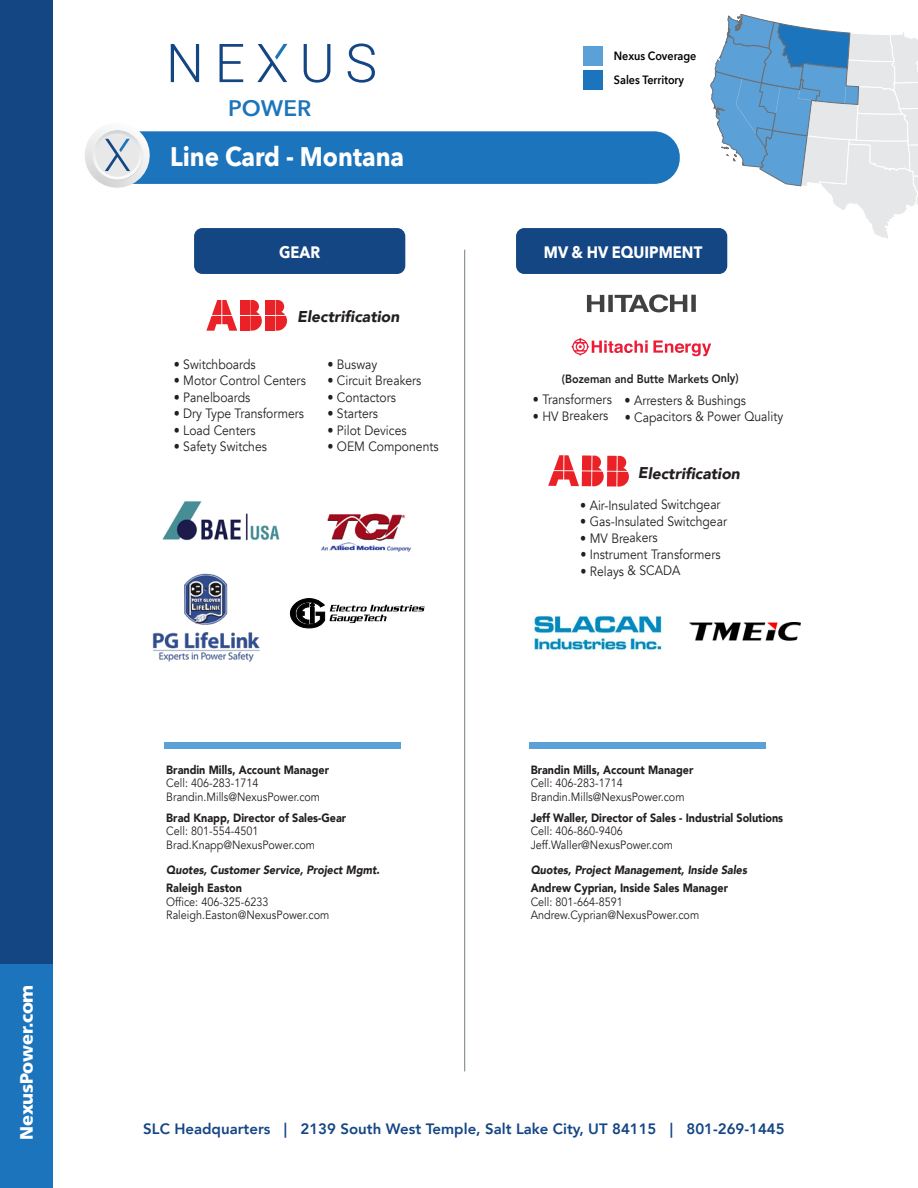
<style>
.page{position:relative;width:918px;height:1188px;background:#fff}
.page>*{position:absolute;margin:0;border:0;box-sizing:border-box;transform-origin:0 0}
.t1{font:700 26.85px "Avenir Next";color:#fff;scale:.9 1}
.t2{font:600 22.5px "Avenir Next";color:#1c75bb}
.t3{font:900 18px "Frutiger LT Std";letter-spacing:-.015em;color:#fff}
.t4{font:700 16.5px "Avenir Next";color:#fff;scale:.9 1}
.t5{font:italic 900 15.6px "Avenir";color:#231f20}
.t6{font:800 15px "Avenir";color:#144684}
.t7{font:13.5px "Avenir";color:#231f20;scale:.9 1}
.t8{font:12px/13.5px "Avenir";color:#231f20;scale:.9 1}
.t9{font:900 12px "Avenir";color:#231f20;scale:.9 1}
.t10{font:italic 900 12px "Avenir";color:#231f20;scale:.9 1}
.t11{font:800 12px "Avenir";letter-spacing:-.005em;color:#231f20;scale:.9 1}
.t12{font:600 12px/23.7px "Avenir Next";color:#000;scale:.9 1}
</style>
<div class="page">
<div style="left:164px;top:742px;width:237px;height:7px;background:#5ba0d7"></div>
<div style="left:529px;top:742px;width:237px;height:7px;background:#5ba0d7"></div>
<svg style="left:206px;top:300px;width:31px;height:31px"></svg>
<div style="left:240px;top:300px;width:9px;height:15px;background:#ea2227"></div>
<svg style="left:250px;top:300px;width:12px;height:31px"></svg>
<div style="left:240px;top:316px;width:9px;height:15px;background:#ea2227"></div>
<div style="left:265px;top:300px;width:10px;height:15px;background:#ea2227"></div>
<svg style="left:276px;top:300px;width:11px;height:31px"></svg>
<div style="left:265px;top:316px;width:10px;height:15px;background:#ea2227"></div>
<img style="left:162px;top:501px;width:118px;height:40px">
<div style="left:0;top:0;width:53px;height:1188px;background:#144684"></div>
<div style="left:0;top:965px;width:53px;height:223px;background:#1c75bc"></div>
<hr style="left:464px;top:250px;width:1px;height:821px;background:#747d80">
<div style="left:194px;top:228px;width:211px;height:46px;background:#144684;border-radius:8px"></div>
<div style="left:516px;top:228px;width:211px;height:46px;background:#144684;border-radius:8px"></div>
<svg style="left:85px;top:130px;width:595px;height:58px;background:#448cc6"></svg>
<svg style="left:548px;top:455px;width:31px;height:31px"></svg>
<div style="left:582px;top:455px;width:10px;height:16px;background:#ea2227"></div>
<svg style="left:592px;top:456px;width:12px;height:30px"></svg>
<div style="left:582px;top:471px;width:9px;height:15px;background:#ea2227"></div>
<div style="left:607px;top:456px;width:10px;height:15px;background:#ea2227"></div>
<svg style="left:617px;top:456px;width:12px;height:31px"></svg>
<div style="left:607px;top:472px;width:10px;height:15px;background:#ea2227"></div>
<svg style="left:587px;top:295px;width:17px;height:17px"></svg>
<div style="left:608px;top:295px;width:5px;height:17px;background:#414042"></div>
<svg style="left:615px;top:294px;width:72px;height:18px"></svg>
<div style="left:691px;top:295px;width:5px;height:17px;background:#414042"></div>
<svg style="left:571px;top:338px;width:140px;height:18px"></svg>
<svg style="left:290px;top:598px;width:135px;height:30px"></svg>
<img style="left:689px;top:623px;width:112px;height:18px">
<svg style="left:171px;top:44px;width:28px;height:38px"></svg>
<svg style="left:220px;top:44px;width:23px;height:38px"></svg>
<svg style="left:257px;top:44px;width:30px;height:38px"></svg>
<svg style="left:304px;top:44px;width:26px;height:39px"></svg>
<svg style="left:348px;top:43px;width:27px;height:40px"></svg>
<svg style="left:710px;top:14px;width:208px;height:226px"></svg>
<div style="left:583px;top:47px;width:20px;height:19px;background:#5ba0d7"></div>
<div style="left:583px;top:70px;width:20px;height:20px;background:#1c75bc"></div>
<img style="left:321px;top:513px;width:91px;height:39px">
<img style="left:152px;top:573px;width:108px;height:89px">
<img style="left:534px;top:615px;width:128px;height:35px">
<h3 class="t3" style="left:16px;top:1140px;width:157px;rotate:-90deg">NexusPower.com</h3>
<h2 class="t2" style="left:228px;top:89px;width:85px">POWER</h2>
<h1 class="t1" style="left:170px;top:134px;width:262px">Line Card - Montana</h1>
<p class="t12" style="left:614px;top:44px;width:93px">Nexus Coverage<br>Sales Territory</p>
<p class="t4" style="left:279px;top:238px;width:47px">GEAR</p>
<p class="t4" style="left:544px;top:238px;width:178px">MV &amp; HV EQUIPMENT</p>
<p class="t5" style="left:297px;top:304px;width:104px">Electrification</p>
<p class="t7" style="left:174px;top:356px;width:92px">• Switchboards</p>
<p class="t7" style="left:174px;top:372px;width:148px">• Motor Control Centers</p>
<p class="t7" style="left:174px;top:389px;width:87px">• Panelboards</p>
<p class="t7" style="left:174px;top:405px;width:146px">• Dry Type Transformers</p>
<p class="t7" style="left:174px;top:422px;width:93px">• Load Centers</p>
<p class="t7" style="left:174px;top:438px;width:105px">• Safety Switches</p>
<p class="t7" style="left:327px;top:356px;width:57px">• Busway</p>
<p class="t7" style="left:327px;top:372px;width:106px">• Circuit Breakers</p>
<p class="t7" style="left:327px;top:389px;width:78px">• Contactors</p>
<p class="t7" style="left:327px;top:405px;width:58px">• Starters</p>
<p class="t7" style="left:327px;top:422px;width:89px">• Pilot Devices</p>
<p class="t7" style="left:327px;top:438px;width:125px">• OEM Components</p>
<p class="t9" style="left:166px;top:759px;width:182px">Brandin Mills, Account Manager</p>
<p class="t8" style="left:166px;top:777px;width:172px">Cell: 406-283-1714<br>Brandin.Mills@NexusPower.com</p>
<p class="t9" style="left:166px;top:807px;width:201px">Brad Knapp, Director of Sales-Gear</p>
<p class="t8" style="left:166px;top:825px;width:167px">Cell: 801-554-4501<br>Brad.Knapp@NexusPower.com</p>
<p class="t10" style="left:166px;top:860px;width:239px">Quotes, Customer Service, Project Mgmt.</p>
<p class="t9" style="left:166px;top:878px;width:86px">Raleigh Easton</p>
<p class="t8" style="left:166px;top:895px;width:183px">Office: 406-325-6233<br>Raleigh.Easton@NexusPower.com</p>
<p class="t11" style="left:562px;top:369px;width:198px">(Bozeman and Butte Markets Only)</p>
<p class="t7" style="left:533px;top:391px;width:89px">• Transformers</p>
<p class="t7" style="left:533px;top:408px;width:85px">• HV Breakers</p>
<p class="t7" style="left:625px;top:392px;width:137px">• Arresters &amp; Bushings</p>
<p class="t7" style="left:625px;top:409px;width:178px">• Capacitors &amp; Power Quality</p>
<p class="t5" style="left:638px;top:460px;width:104px;rotate:1deg">Electrifi cation</p>
<p class="t7" style="left:580px;top:497px;width:158px">• Air-Insulated Switchgear</p>
<p class="t7" style="left:580px;top:513px;width:165px">• Gas-Insulated Switchgear</p>
<p class="t7" style="left:580px;top:530px;width:88px">• MV Breakers</p>
<p class="t7" style="left:580px;top:546px;width:157px">• Instrument Transformers</p>
<p class="t7" style="left:580px;top:563px;width:113px">• Relays &amp; SCADA</p>
<p class="t9" style="left:531px;top:759px;width:182px">Brandin Mills, Account Manager</p>
<p class="t8" style="left:531px;top:777px;width:172px">Cell: 406-283-1714<br>Brandin.Mills@NexusPower.com</p>
<p class="t9" style="left:531px;top:807px;width:282px">Jeff Waller, Director of Sales - Industrial Solutions</p>
<p class="t8" style="left:531px;top:825px;width:160px">Cell: 406-860-9406<br>Jeff.Waller@NexusPower.com</p>
<p class="t10" style="left:531px;top:860px;width:242px">Quotes, Project Management, Inside Sales</p>
<p class="t9" style="left:531px;top:878px;width:221px">Andrew Cyprian, Inside Sales Manager</p>
<p class="t8" style="left:531px;top:895px;width:189px">Cell: 801-664-8591<br>Andrew.Cyprian@NexusPower.com</p>
<p class="t6" style="left:143px;top:1117px;width:643px">SLC Headquarters | 2139 South West Temple, Salt Lake City, UT 84115 | 801-269-1445</p>
</div>
